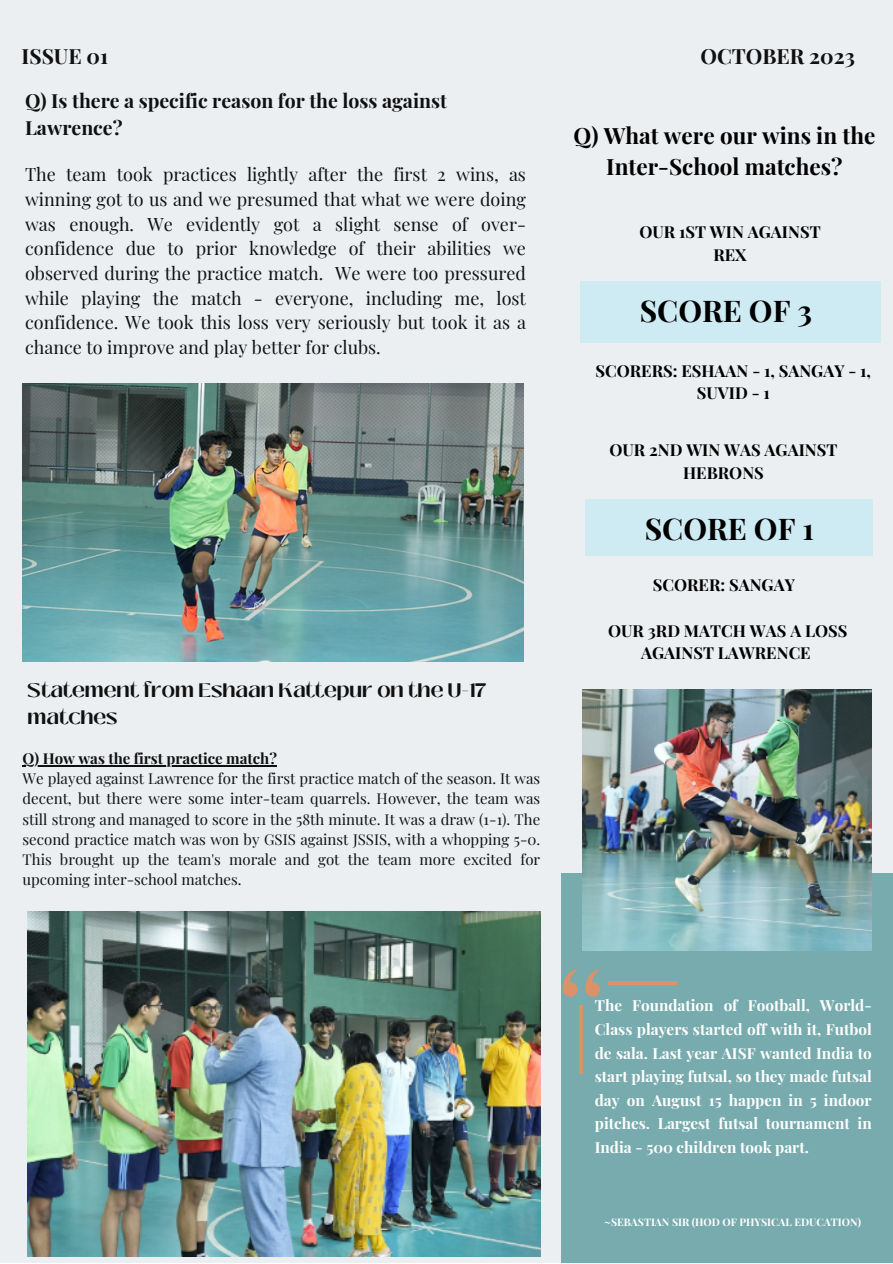
<style>
.page{position:relative;width:893px;height:1264px;background:#fff}
.page>*{position:absolute;margin:0;border:0;box-sizing:border-box;transform-origin:0 0}
.t1{font:700 30px "Playfair Display";color:#000}
.t2{font:700 22.5px/30.3px "Playfair Display";color:#000;text-align:center}
.t3{font:700 21px "Playfair Display";color:#101010}
.t4{font:700 19.5px/27px "Playfair Display";color:#101010}
.t5{font:700 19.5px/27px "Black Mango";color:#101010}
.t6{font:18px/24.8px "Playfair Display";color:#101010;text-align:justify}
.t7{font:700 16.5px/22.5px "Playfair Display";color:#000;text-align:center}
.t8{font:700 15.3px/23.5px "Playfair Display";color:#fff;text-align:justify}
.t9{font:15px/20.2px "Playfair Display";color:#101010;text-align:justify}
.t10{font:700 15px "Playfair Display";color:#101010}
.t11{font:700 10.5px "Playfair Display";color:#fff}
</style>
<div class="page">
<div style="left:0;top:0;width:892px;height:1262px;background:#ebeff2"></div>
<img style="left:23px;top:384px;width:500px;height:277px">
<div style="left:561px;top:873px;width:331px;height:389px;background:#77abae"></div>
<img style="left:28px;top:911px;width:512px;height:345px">
<img style="left:582px;top:689px;width:289px;height:261px">
<div style="left:585px;top:982px;width:15px;height:14px;background:#d9926a;border-radius:50%"></div>
<svg style="left:585px;top:969px;width:14px;height:25px"></svg>
<div style="left:562px;top:982px;width:15px;height:14px;background:#d9926a;border-radius:50%"></div>
<svg style="left:562px;top:969px;width:15px;height:25px"></svg>
<hr style="left:579px;top:1004px;width:4px;height:69px;background:#d9926a">
<hr style="left:608px;top:981px;width:69px;height:4px;background:#d9926a">
<hr style="left:23px;top:765px;width:254px;height:1px;background:#101010">
<div style="left:580px;top:281px;width:301px;height:61px;background:#ceeaf2"></div>
<div style="left:585px;top:499px;width:288px;height:57px;background:#ceeaf2"></div>
<p class="t3" style="left:22px;top:41px;width:88px">ISSUE 01</p>
<p class="t3" style="left:700px;top:41px;width:156px">OCTOBER 2023</p>
<p class="t4" style="left:25px;top:86px;width:423px">Q) Is there a specific reason for the loss against<br>Lawrence?</p>
<p class="t6" style="left:25px;top:161px;width:502px">The team took practices lightly after the first 2 wins, as winning got to us and we presumed that what we were doing was enough. We evidently got a slight sense of over&shy;confidence due to prior knowledge of their abilities we observed during the practice match. We were too pressured while playing the match - everyone, including me, lost confidence. We took this loss very seriously but took it as a chance to improve and play better for clubs.</p>
<p class="t5" style="left:28px;top:676px;width:460px">Statement from Eshaan Kattepur on the U-17 matches</p>
<p class="t10" style="left:23px;top:747px;width:256px">Q) How was the first practice match?</p>
<p class="t9" style="left:23px;top:767px;width:519px">We played against Lawrence for the first practice match of the season. It was decent, but there were some inter-team quarrels. However, the team was still strong and managed to score in the 58th minute. It was a draw (1-1). The second practice match was won by GSIS against JSSIS, with a whopping 5-0.<br>This brought up the team's morale and got the team more excited for upcoming inter-school matches.</p>
<p class="t2" style="left:573px;top:120px;width:303px">Q) What were our wins in the<br>Inter-School matches?</p>
<p class="t7" style="left:639px;top:220px;width:183px">OUR 1ST WIN AGAINST</p>
<p class="t7" style="left:713px;top:242px;width:35px">REX</p>
<p class="t1" style="left:639px;top:290px;width:174px">SCORE OF 3</p>
<p class="t7" style="left:595px;top:359px;width:277px">SCORERS: ESHAAN - 1, SANGAY - 1,<br>SUVID - 1</p>
<p class="t7" style="left:609px;top:438px;width:229px">OUR 2ND WIN WAS AGAINST</p>
<p class="t7" style="left:683px;top:460px;width:82px">HEBRONS</p>
<p class="t1" style="left:644px;top:507px;width:171px">SCORE OF 1</p>
<p class="t7" style="left:652px;top:572px;width:144px">SCORER: SANGAY</p>
<p class="t7" style="left:608px;top:618px;width:241px">OUR 3RD MATCH WAS A LOSS<br>AGAINST LAWRENCE</p>
<p class="t8" style="left:594px;top:993px;width:278px">The Foundation of Football, World-Class players started off with it, Futbol de sala. Last year AISF wanted India to start playing futsal, so they made futsal day on August 15 happen in 5 indoor pitches. Largest futsal tournament in India - 500 children took part.</p>
<p class="t11" style="left:604px;top:1214px;width:258px">~SEBASTIAN SIR (HOD OF PHYSICAL EDUCATION)</p>
</div>
